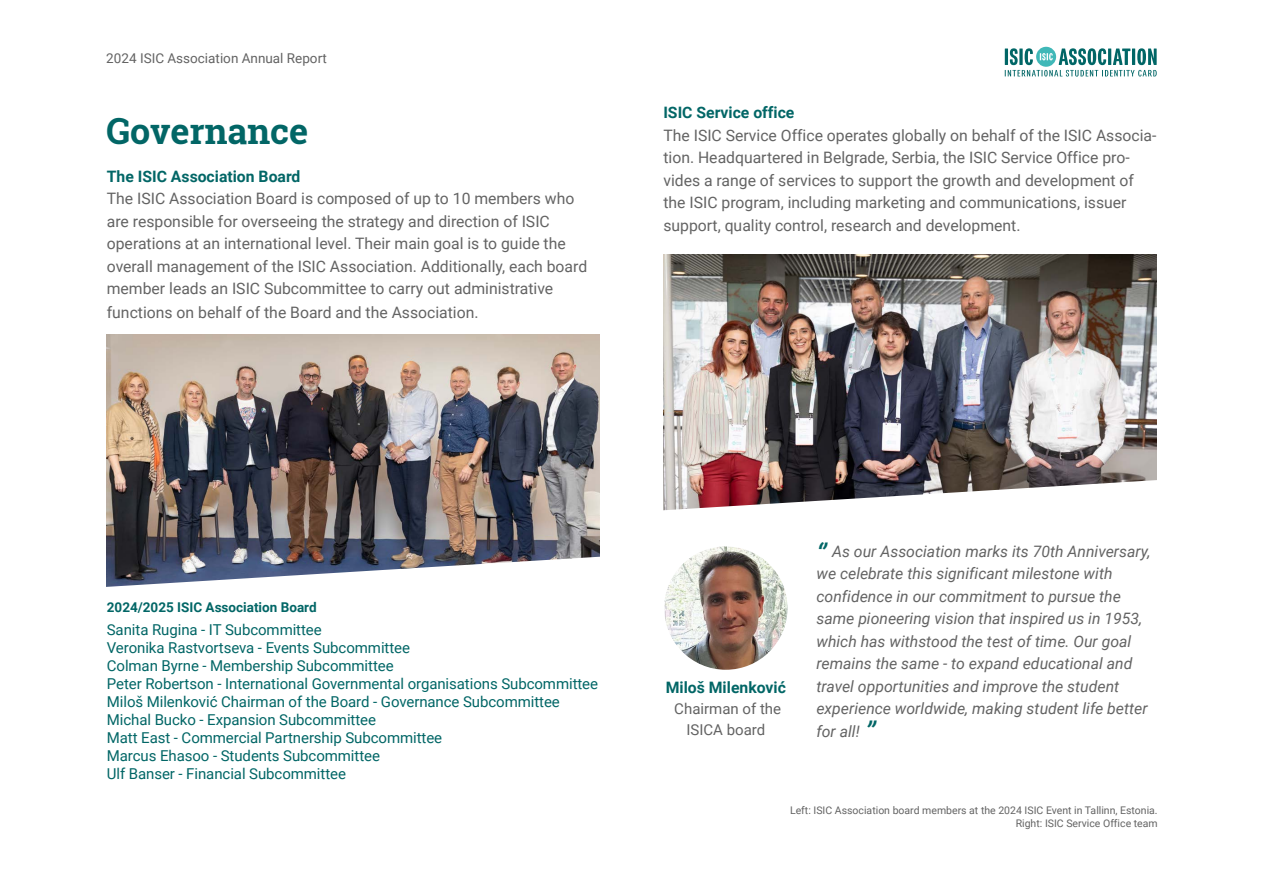
<style>
.page{position:relative;width:1263px;height:893px;background:#fff}
.page>*{position:absolute;margin:0;border:0;box-sizing:border-box;transform-origin:0 0}
.t1{font:700 36px "Roboto Slab";color:#026666}
.t2{font:italic 30px "Roboto";color:#026666}
.t3{font:15.75px/22.5px "Roboto";color:#636363}
.t4{font:italic 15.75px/22.5px "Roboto";color:#636363}
.t5{font:700 15.75px "Roboto";color:#026666}
.t6{font:15px/18px "Roboto";letter-spacing:-.005em;color:#026666}
.t7{font:15px/21px "Roboto";color:#636363;text-align:center}
.t8{font:13.5px "Roboto";color:#636363}
.t9{font:700 13.5px "Roboto";color:#026666}
.t10{font:10.5px/13.5px "Roboto";color:#636363;text-align:right}
.s1{font-size:30px;color:#026666}
</style>
<div class="page">
<svg style="left:1005px;top:48px;width:152px;height:29px"></svg>
<img style="left:106px;top:335px;width:494px;height:220px">
<img style="left:106px;top:555px;width:494px;height:32px">
<img style="left:664px;top:254px;width:492px;height:225px">
<svg style="left:663px;top:479px;width:494px;height:191px"></svg>
<img style="left:664px;top:546px;width:123px;height:124px;border-radius:62px">
<p class="t8" style="left:106px;top:49px;width:222px">2024 ISIC Association Annual Report</p>
<h1 class="t1" style="left:106px;top:106px;width:203px">Governance</h1>
<p class="t5" style="left:107px;top:165px;width:195px">The ISIC Association Board</p>
<p class="t3" style="left:107px;top:187px;width:482px">The ISIC Association Board is composed of up to 10 members who are responsible for overseeing the strategy and direction of ISIC operations at an international level. Their main goal is to guide the overall management of the ISIC Association. Additionally, each board member leads an ISIC Subcommittee to carry out administrative</p>
<p class="t3" style="left:107px;top:301px;width:373px">functions on behalf of the Board and the Association.</p>
<p class="t5" style="left:663px;top:101px;width:133px">ISIC Service office</p>
<p class="t3" style="left:663px;top:123px;width:494px">The ISIC Service Office operates globally on behalf of the ISIC Associa&shy;tion. Headquartered in Belgrade, Serbia, the ISIC Service Office pro&shy;vides a range of services to support the growth and development of the ISIC program, including marketing and communications, issuer support, quality control, research and development.</p>
<p class="t9" style="left:107px;top:598px;width:211px">2024/2025 ISIC Association Board</p>
<p class="t6" style="left:107px;top:620px;width:493px">Sanita Rugina - IT Subcommittee<br>Veronika Rastvortseva - Events Subcommittee<br>Colman Byrne - Membership Subcommittee<br>Peter Robertson - International Governmental organisations Subcommittee Miloš Milenković Chairman of the Board - Governance Subcommittee Michal Bucko - Expansion Subcommittee<br>Matt East - Commercial Partnership Subcommittee<br>Marcus Ehasoo - Students Subcommittee<br>Ulf Banser - Financial Subcommittee</p>
<p class="t5" style="left:666px;top:676px;width:122px">Miloš Milenković</p>
<p class="t7" style="left:674px;top:697px;width:108px">Chairman of the<br>ISICA board</p>
<h2 class="t2" style="left:816px;top:533px;width:12px">‘’</h2>
<p class="t4" style="left:816px;top:539px;width:335px;text-indent:16px">As our Association marks its 70th Anniversary, we celebrate this significant milestone with confidence in our commitment to pursue the same pioneering vision that inspired us in 1953, which has withstood the test of time. Our goal remains the same - to expand educational and travel opportunities and improve the student experience worldwide, making student life better for all! <span class="s1">’’</span></p>
<p class="t10" style="left:790px;top:803px;width:369px">Left: ISIC Association board members at the 2024 ISIC Event in Tallinn, Estonia.<br>Right: ISIC Service Office team</p>
</div>
